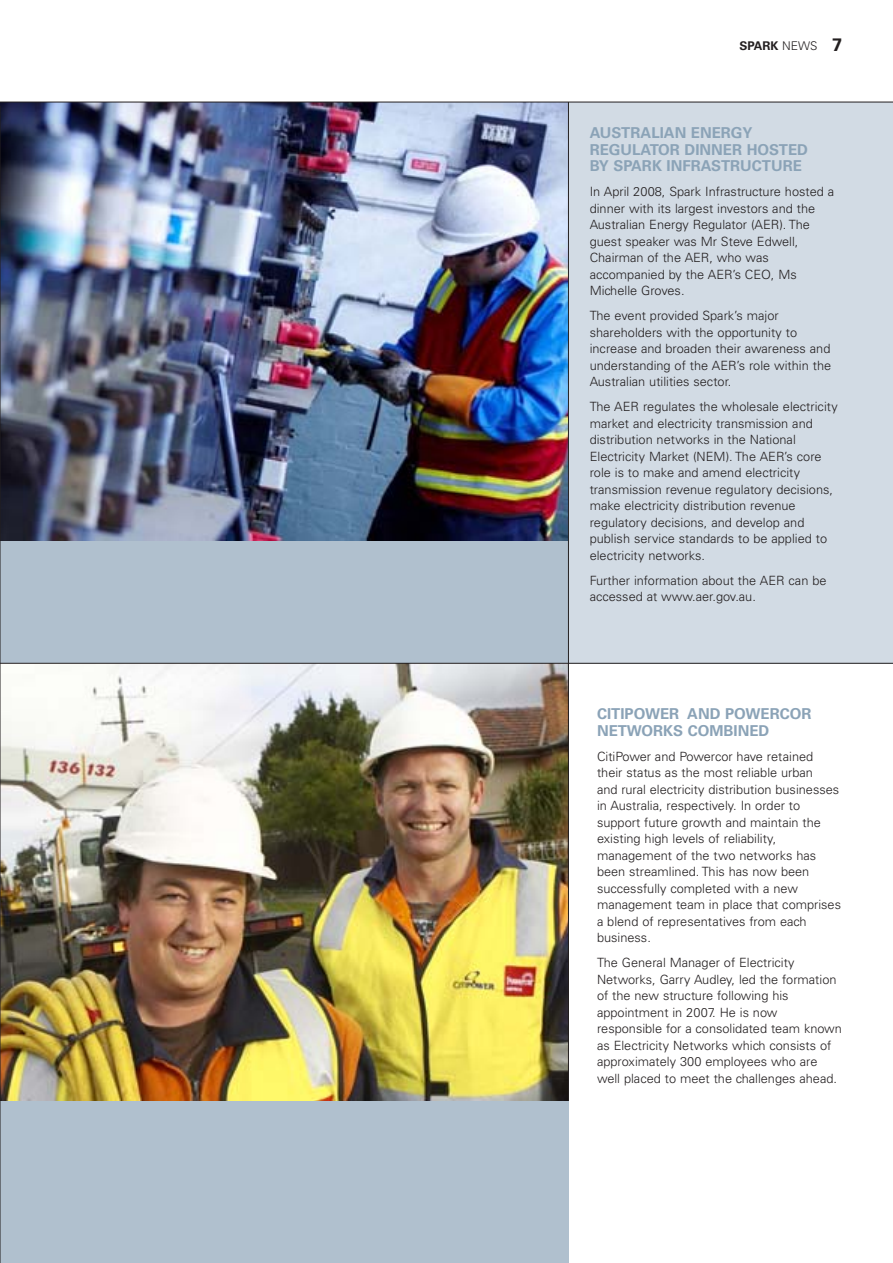
<style>
.page{position:relative;width:893px;height:1263px;background:#fff}
.page>*{position:absolute;margin:0;border:0;box-sizing:border-box;transform-origin:0 0}
.t1{font:700 15px/16.5px "Univers";color:#8ba3b7}
.t2{font:300 12.75px/16.5px "Univers";color:#231f20}
.t3{font:700 12px "Univers";color:#231f20}
.s1{font-weight:300}
.s2{font-size:18px}
</style>
<div class="page">
<div style="left:0;top:102px;width:568px;height:561px;background:#b0c0ce"></div>
<img style="left:0;top:103px;width:568px;height:437px">
<div style="left:568px;top:102px;width:325px;height:561px;background:#d2dbe4"></div>
<img style="left:1px;top:664px;width:567px;height:437px">
<hr style="left:0;top:102px;width:893px;height:1px;background:#231f20">
<hr style="left:568px;top:102px;width:1px;height:1161px;background:#231f20">
<hr style="left:0;top:663px;width:893px;height:1px;background:#231f20">
<div style="left:0;top:1101px;width:568px;height:162px;background:#b0c0ce"></div>
<hr style="left:0;top:106px;width:1px;height:1157px;background:#231f20">
<p class="t3" style="left:739px;top:41px;width:104px">SPARK <span class="s1">NEWS</span> <span class="s2">7</span></p>
<p class="t1" style="left:590px;top:126px;width:220px">AUSTRALIAN ENERGY<br>REGULATOR DINNER HOSTED<br>BY SPARK INFRASTRUCTURE</p>
<p class="t2" style="left:590px;top:185px;width:246px">In April 2008, Spark Infrastructure hosted a dinner with its largest investors and the Australian Energy Regulator (AER). The guest speaker was Mr Steve Edwell, Chairman of the AER, who was accompanied by the AER’s CEO, Ms Michelle Groves.</p>
<p class="t2" style="left:590px;top:309px;width:243px">The event provided Spark’s major shareholders with the opportunity to increase and broaden their awareness and understanding of the AER’s role within the Australian utilities sector.</p>
<p class="t2" style="left:590px;top:400px;width:249px">The AER regulates the wholesale electricity market and electricity transmission and distribution networks in the National Electricity Market (NEM). The AER’s core role is to make and amend electricity transmission revenue regulatory decisions, make electricity distribution revenue regulatory decisions, and develop and publish service standards to be applied to electricity networks.</p>
<p class="t2" style="left:590px;top:573px;width:238px">Further information about the AER can be accessed at www.aer.gov.au.</p>
<p class="t1" style="left:597px;top:707px;width:216px">CITIPOWER AND POWERCOR<br>NETWORKS COMBINED</p>
<p class="t2" style="left:597px;top:749px;width:246px">CitiPower and Powercor have retained their status as the most reliable urban<br>and rural electricity distribution businesses in Australia, respectively. In order to support future growth and maintain the existing high levels of reliability, management of the two networks has been streamlined. This has now been successfully completed with a new management team in place that comprises a blend of representatives from each business.</p>
<p class="t2" style="left:597px;top:956px;width:246px">The General Manager of Electricity Networks, Garry Audley, led the formation of the new structure following his appointment in 2007. He is now responsible for a consolidated team known as Electricity Networks which consists of approximately 300 employees who are well placed to meet the challenges ahead.</p>
</div>
